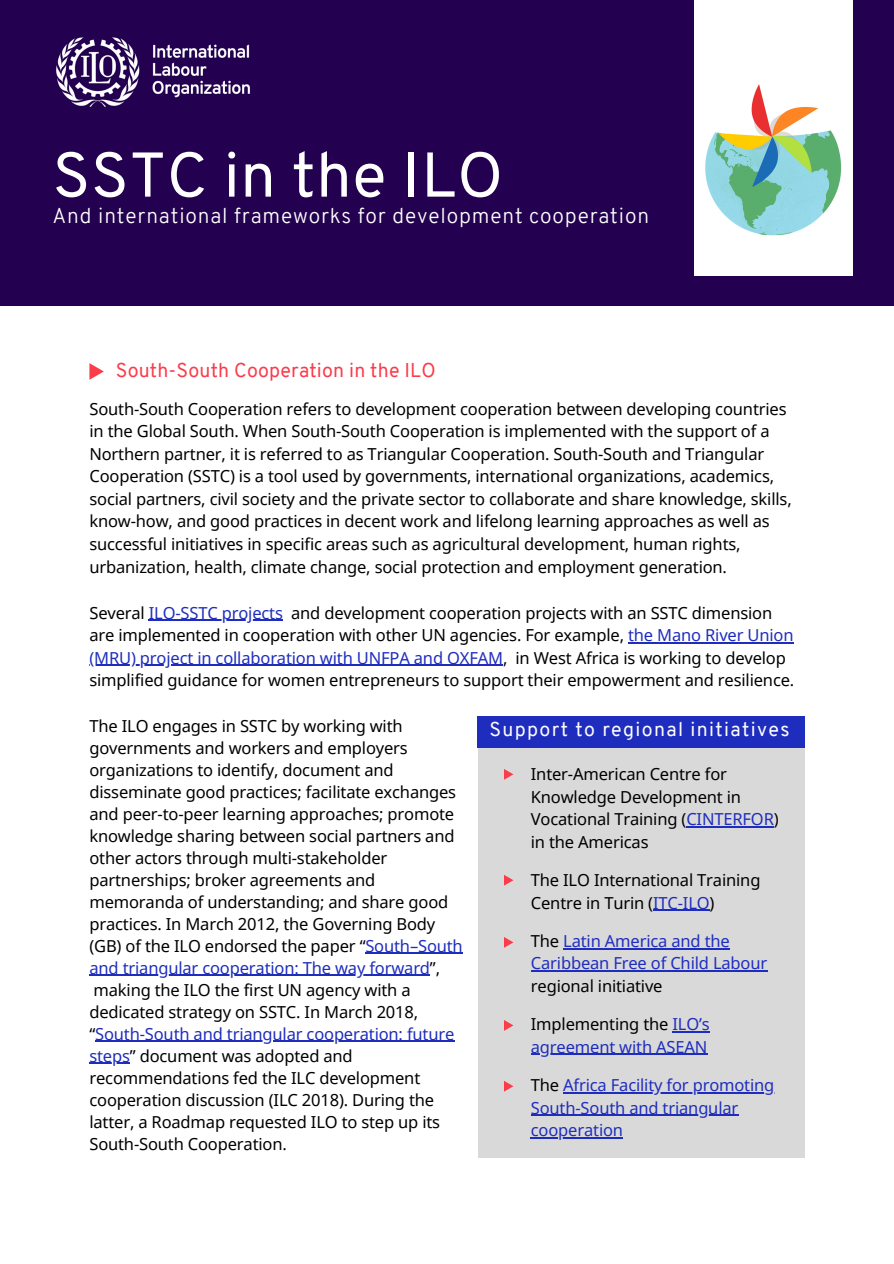
<style>
.page{position:relative;width:894px;height:1264px;background:#fff}
.page>*{position:absolute;margin:0;border:0;box-sizing:border-box;transform-origin:0 0}
.t1{font:63px "Overpass";letter-spacing:.01em;color:#fff}
.t2{font:300 21px "Overpass";letter-spacing:.04em;color:#fff}
.t3{font:19.5px "Overpass";letter-spacing:.01em;color:#fa3c4b}
.t4{font:19.5px "Overpass";letter-spacing:.07em;color:#fefdfe}
.t5{font:16.5px/22px "Noto Sans";letter-spacing:-.01em;color:#000}
.t6{font:16.5px/22.5px "Noto Sans";letter-spacing:-.01em;color:#1e2dbe}
.s1{color:#1e2dbe}
.s2{color:#000}
</style>
<div class="page">
<div style="left:0;top:0;width:893px;height:306px;background:#230050"></div>
<div style="left:693px;top:0;width:159px;height:276px;background:#fff"></div>
<div style="left:477px;top:747px;width:327px;height:410px;background:#d9d9d9"></div>
<img style="left:705px;top:84px;width:137px;height:152px">
<img style="left:56px;top:37px;width:194px;height:70px">
<svg style="left:89px;top:363px;width:15px;height:17px"></svg>
<hr style="left:149px;top:619px;width:134px;height:2px;background:#1e2dbe">
<hr style="left:628px;top:642px;width:165px;height:1px;background:#1e2dbe">
<hr style="left:89px;top:664px;width:414px;height:2px;background:#1e2dbe">
<div style="left:478px;top:716px;width:326px;height:31px;background:#1e2dbe"></div>
<hr style="left:686px;top:826px;width:87px;height:1px;background:#1e2dbe">
<hr style="left:653px;top:909px;width:56px;height:1px;background:#1e2dbe">
<hr style="left:563px;top:948px;width:166px;height:1px;background:#1e2dbe">
<hr style="left:530px;top:970px;width:236px;height:1px;background:#1e2dbe">
<hr style="left:672px;top:1031px;width:37px;height:1px;background:#1e2dbe">
<hr style="left:530px;top:1053px;width:177px;height:2px;background:#1e2dbe">
<hr style="left:563px;top:1092px;width:211px;height:1px;background:#1e2dbe">
<hr style="left:530px;top:1114px;width:208px;height:1px;background:#1e2dbe">
<hr style="left:530px;top:1137px;width:92px;height:1px;background:#1e2dbe">
<svg style="left:504px;top:769px;width:9px;height:10px"></svg>
<svg style="left:504px;top:875px;width:9px;height:10px"></svg>
<svg style="left:504px;top:937px;width:9px;height:10px"></svg>
<svg style="left:504px;top:1081px;width:9px;height:10px"></svg>
<svg style="left:504px;top:1020px;width:9px;height:10px"></svg>
<hr style="left:365px;top:952px;width:97px;height:2px;background:#1e2dbe">
<hr style="left:89px;top:974px;width:341px;height:2px;background:#1e2dbe">
<hr style="left:95px;top:1040px;width:359px;height:1px;background:#1e2dbe">
<hr style="left:89px;top:1062px;width:41px;height:1px;background:#1e2dbe">
<h1 class="t1" style="left:52px;top:149px;width:452px">SSTC in the ILO</h1>
<p class="t2" style="left:52px;top:207px;width:598px">And international frameworks for development cooperation</p>
<p class="t3" style="left:116px;top:362px;width:321px">South-South Cooperation in the ILO</p>
<p class="t5" style="left:89px;top:397px;width:703px;line-height:22.5px">South-South Cooperation refers to development cooperation between developing countries in the Global South. When South-South Cooperation is implemented with the support of a Northern partner, it is referred to as Triangular Cooperation. South-South and Triangular Cooperation (SSTC) is a tool used by governments, international organizations, academics, social partners, civil society and the private sector to collaborate and share knowledge, skills, know-how, and good practices in decent work and lifelong learning approaches as well as successful initiatives in specific areas such as agricultural development, human rights, urbanization, health, climate change, social protection and employment generation.</p>
<p class="t5" style="left:89px;top:601px;width:706px;line-height:22.5px">Several <span class="s1">ILO-SSTC projects</span> and development cooperation projects with an SSTC dimension are implemented in cooperation with other UN agencies. For example, <span class="s1">the Mano River Union (MRU) project in collaboration with UNFPA and OXFAM</span>, in West Africa is working to develop simplified guidance for women entrepreneurs to support their empowerment and resilience.</p>
<p class="t4" style="left:489px;top:721px;width:301px">Support to regional initiatives</p>
<p class="t5" style="left:89px;top:714px;width:375px">The ILO engages in SSTC by working with governments and workers and employers organizations to identify, document and disseminate good practices; facilitate exchanges and peer-to-peer learning approaches; promote knowledge sharing between social partners and other actors through multi-stakeholder partnerships; broker agreements and memoranda of understanding; and share good practices. In March 2012, the Governing Body (GB) of the ILO endorsed the paper “<span class="s1">South–South and triangular cooperation: The way forward</span>”, making the ILO the first UN agency with a dedicated strategy on SSTC. In March 2018, “<span class="s1">South-South and triangular cooperation: future steps</span>” document was adopted and recommendations fed the ILC development cooperation discussion (ILC 2018). During the latter, a Roadmap requested ILO to step up its South-South Cooperation.</p>
<p class="t5" style="left:530px;top:762px;width:249px;line-height:22.5px">Inter-American Centre for<br>Knowledge Development in<br>Vocational Training (<span class="s1">CINTERFOR</span>) in the Americas</p>
<p class="t5" style="left:530px;top:868px;width:231px;line-height:22.5px">The ILO International Training<br>Centre in Turin (<span class="s1">ITC-ILO</span>)</p>
<p class="t6" style="left:530px;top:929px;width:238px"><span class="s2">The</span> Latin America and the<br>Caribbean Free of Child Labour</p>
<p class="t5" style="left:530px;top:974px;width:133px">regional initiative</p>
<p class="t6" style="left:530px;top:1012px;width:180px"><span class="s2">Implementing the</span> ILO’s agreement with ASEAN</p>
<p class="t6" style="left:530px;top:1073px;width:245px"><span class="s2">The</span> Africa Facility for promoting<br>South-South and triangular cooperation</p>
</div>
